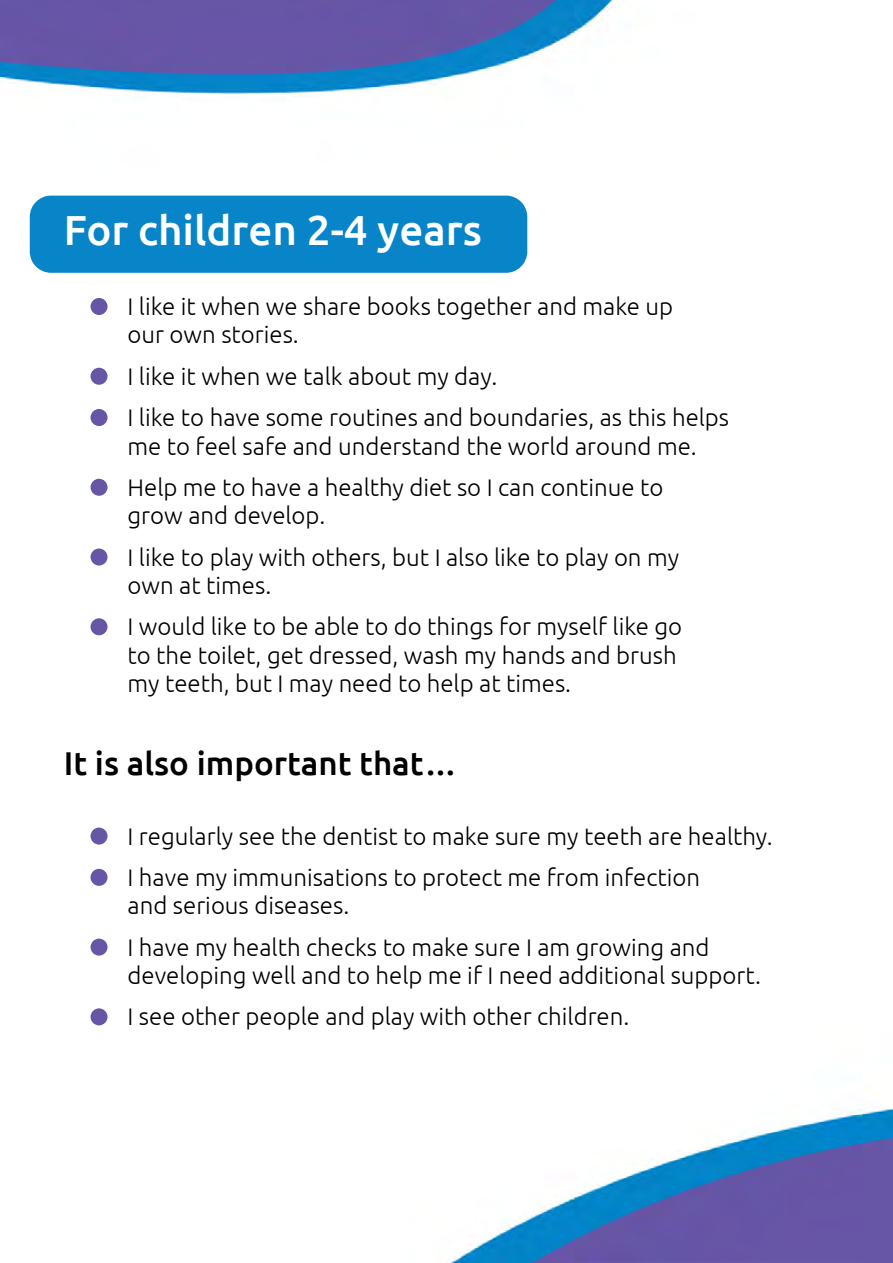
<style>
.page{position:relative;width:893px;height:1263px;background:#fff}
.page>*{position:absolute;margin:0;border:0;box-sizing:border-box;transform-origin:0 0}
.t1{font:500 42px "Ubuntu";color:#fff}
.t2{font:500 33px "Ubuntu";color:#000}
.t3{font:300 24px/28.5px "Ubuntu";color:#000}
</style>
<div class="page">
<img style="left:0;top:0;width:893px;height:1263px">
<div style="left:30px;top:196px;width:497px;height:77px;background:#0885c8;border-radius:21px"></div>
<div style="left:91px;top:298px;width:17px;height:17px;background:#6756a6;border-radius:50%"></div>
<div style="left:91px;top:368px;width:17px;height:17px;background:#6756a6;border-radius:50%"></div>
<div style="left:91px;top:409px;width:17px;height:17px;background:#6756a6;border-radius:50%"></div>
<div style="left:91px;top:479px;width:17px;height:17px;background:#6756a6;border-radius:50%"></div>
<div style="left:91px;top:548px;width:17px;height:17px;background:#6756a6;border-radius:50%"></div>
<div style="left:91px;top:618px;width:17px;height:17px;background:#6756a6;border-radius:50%"></div>
<div style="left:91px;top:827px;width:17px;height:17px;background:#6756a6;border-radius:50%"></div>
<div style="left:91px;top:869px;width:17px;height:17px;background:#6756a6;border-radius:50%"></div>
<div style="left:91px;top:938px;width:17px;height:18px;background:#6756a6;border-radius:50%"></div>
<div style="left:91px;top:1008px;width:17px;height:17px;background:#6756a6;border-radius:50%"></div>
<p class="t1" style="left:64px;top:204px;width:420px">For children 2-4 years</p>
<p class="t3" style="left:128px;top:292px;width:547px">I like it when we share books together and make up our own stories.</p>
<p class="t3" style="left:128px;top:361px;width:371px">I like it when we talk about my day.</p>
<p class="t3" style="left:128px;top:403px;width:603px">I like to have some routines and boundaries, as this helps me to feel safe and understand the world around me.</p>
<p class="t3" style="left:128px;top:472px;width:537px">Help me to have a healthy diet so I can continue to grow and develop.</p>
<p class="t3" style="left:128px;top:542px;width:553px">I like to play with others, but I also like to play on my own at times.</p>
<p class="t3" style="left:128px;top:612px;width:556px">I would like to be able to do things for myself like go to the toilet, get dressed, wash my hands and brush my teeth, but I may need to help at times.</p>
<p class="t2" style="left:64px;top:742px;width:395px">It is also important that…</p>
<p class="t3" style="left:128px;top:821px;width:647px">I regularly see the dentist to make sure my teeth are healthy.</p>
<p class="t3" style="left:128px;top:862px;width:574px">I have my immunisations to protect me from infection and serious diseases.</p>
<p class="t3" style="left:128px;top:932px;width:635px">I have my health checks to make sure I am growing and developing well and to help me if I need additional support.</p>
<p class="t3" style="left:128px;top:1002px;width:503px">I see other people and play with other children.</p>
</div>
